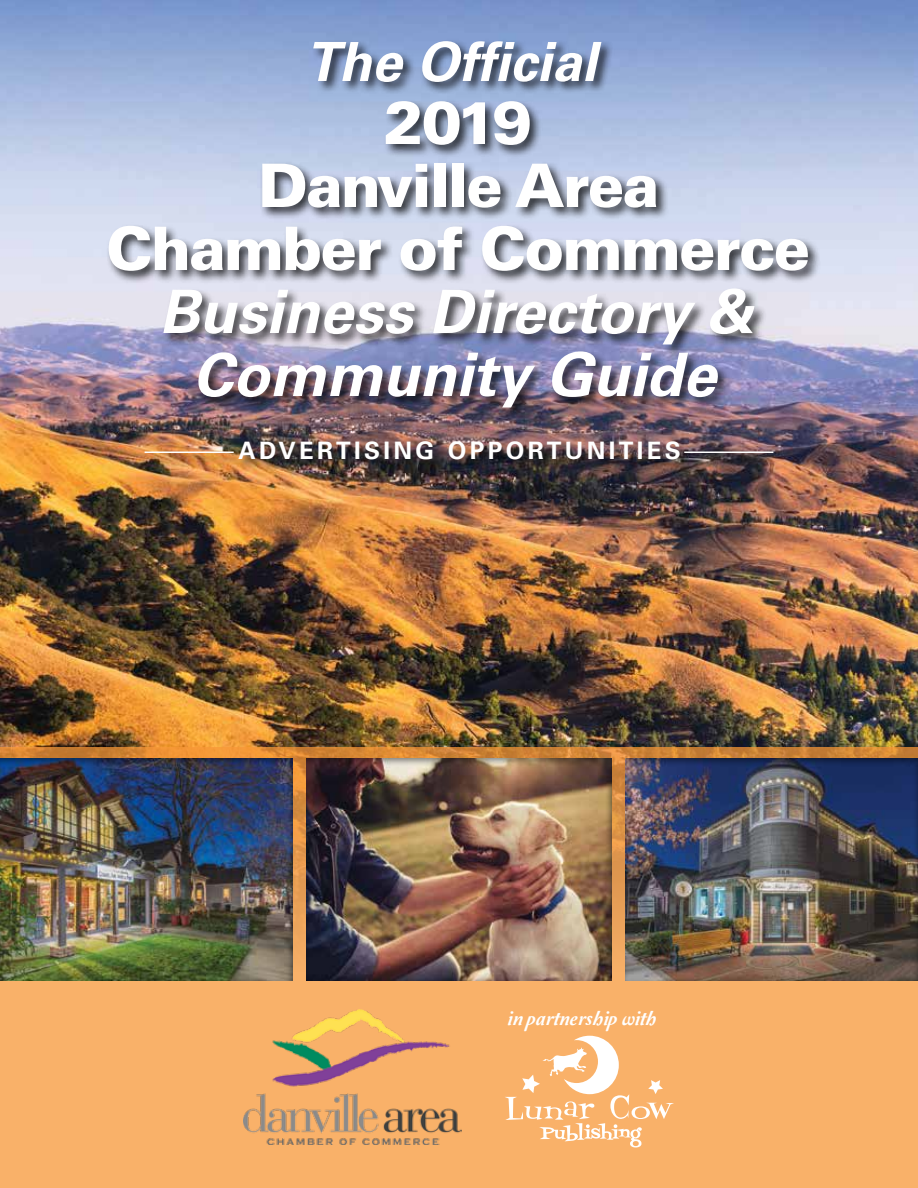
<style>
.page{position:relative;width:918px;height:1188px;background:#fff}
.page>*{position:absolute;margin:0;border:0;box-sizing:border-box;transform-origin:0 0}
.t1{font:900 60px/63px "Univers";letter-spacing:-.03em;color:#fff;text-align:center}
.t2{font:italic 700 60px/63px "Univers";color:#fff;text-align:center}
.t3{font:italic 700 54px "Univers";color:#fff}
.t4{font:700 24px "Univers";letter-spacing:.14em;color:#fff}
.t5{font:21px "Amperzand";color:#fff}
</style>
<div class="page">
<img style="left:0;top:0;width:918px;height:747px">
<svg style="left:0;top:747px;width:918px;height:441px;background:#f6ae65"></svg>
<svg style="left:505px;top:1036px;width:169px;height:112px"></svg>
<div style="left:106px;top:38px;width:715px;height:435px;background:#000;opacity:.75"></div>
<hr style="left:145px;top:452px;width:89px;height:1px;background:#fff">
<hr style="left:684px;top:452px;width:89px;height:1px;background:#fff">
<div style="left:0;top:756px;width:296px;height:225px;background:#000;opacity:.45"></div>
<div style="left:304px;top:756px;width:311px;height:225px;background:#000;opacity:.45"></div>
<div style="left:624px;top:756px;width:294px;height:225px;background:#000;opacity:.45"></div>
<img style="left:244px;top:1009px;width:217px;height:136px">
<p class="t3" style="left:306px;top:30px;width:293px">The Official</p>
<p class="t1" style="left:106px;top:90px;width:706px">2019<br>Danville Area<br>Chamber of Commerce</p>
<p class="t2" style="left:159px;top:281px;width:595px">Business Directory &amp;<br>Community Guide</p>
<p class="t4" style="left:239px;top:436px;width:444px">ADVERTISING OPPORTUNITIES</p>
<p class="t5" style="left:507px;top:1007px;width:151px">in partnership with</p>
</div>
